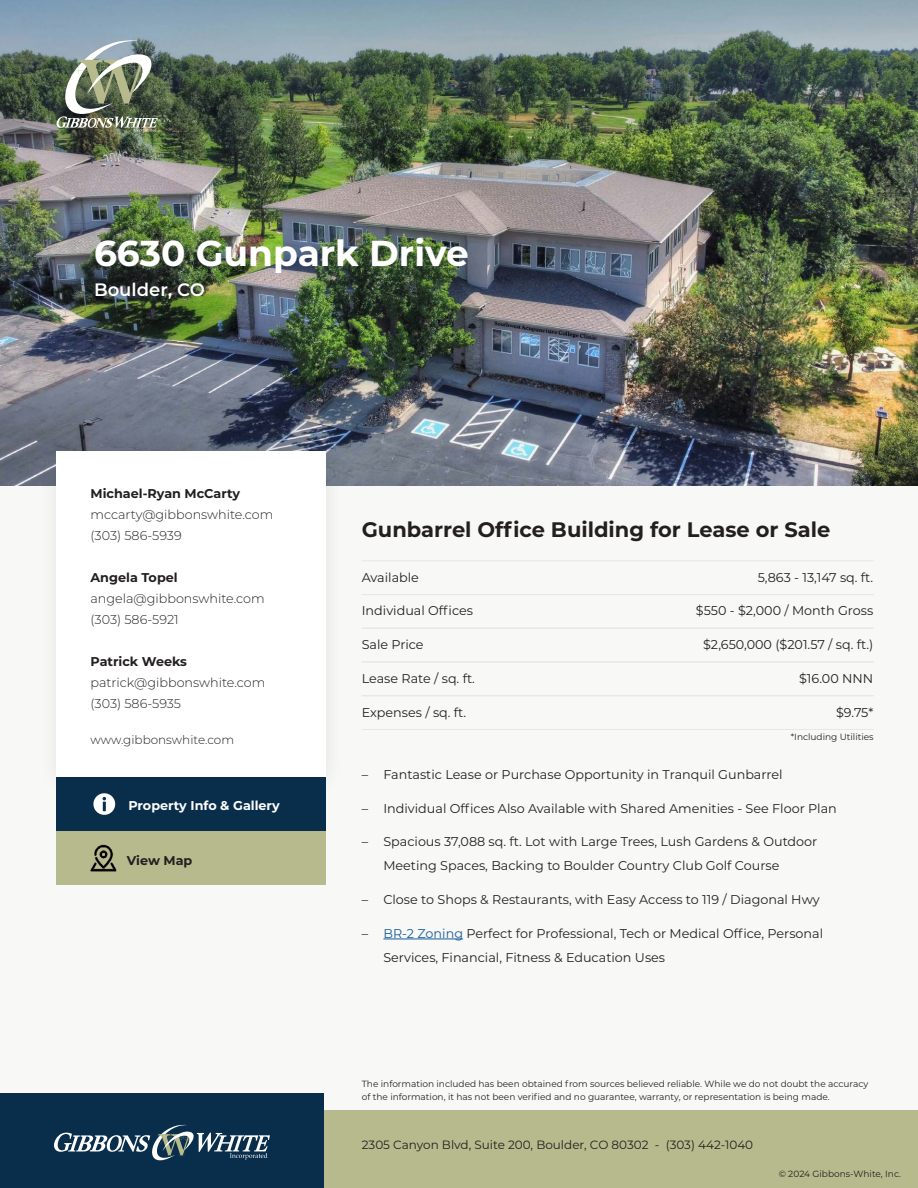
<style>
.page{position:relative;width:918px;height:1188px;background:#f8f8f7}
.page>*{position:absolute;margin:0;border:0;box-sizing:border-box;transform-origin:0 0}
.Property_Title{font:700 36px "Montserrat";color:#fff}
.Marketing_Intro{font:700 21px "Montserrat";color:#231f20}
.Property_Address{font:600 18px "Montserrat";color:#fff}
.Table_2_col{font:12.75px/24px "Montserrat";color:#231f20}
.t1{font:300 12.75px "Montserrat";color:#231f20}
.t2{font:700 12.75px "Montserrat";color:#231f20}
.t3{font:700 12.75px "Montserrat";color:#fff}
.t4{font:12px "Montserrat";color:#231f20}
.t5{font:300 12px "Montserrat";color:#231f20}
.Disclaimer{font:9px/13.5px "Montserrat";color:#231f20}
.s1{color:#175d9e}
</style>
<div class="page">
<img style="left:0;top:0;width:918px;height:486px">
<img style="left:54px;top:38px;width:110px;height:94px">
<div style="left:0;top:1094px;width:324px;height:94px;background:#092e4c"></div>
<div style="left:324px;top:1110px;width:594px;height:78px;background:#b7ba8d"></div>
<svg style="left:54px;top:1124px;width:216px;height:37px"></svg>
<hr style="left:362px;top:560px;width:512px;height:1px;background:#e6e7e9">
<hr style="left:362px;top:594px;width:512px;height:1px;background:#e6e7e9">
<hr style="left:362px;top:628px;width:512px;height:1px;background:#e6e7e9">
<hr style="left:362px;top:662px;width:512px;height:1px;background:#e6e7e9">
<hr style="left:362px;top:695px;width:512px;height:1px;background:#e6e7e9">
<hr style="left:362px;top:729px;width:512px;height:1px;background:#e6e7e9">
<hr style="left:383px;top:939px;width:80px;height:1px;background:#175d9e">
<div style="left:38px;top:434px;width:306px;height:364px;background:#231f20;opacity:.1"></div>
<div style="left:56px;top:452px;width:270px;height:327px;background:#fff"></div>
<div style="left:56px;top:777px;width:270px;height:54px;background:#092e4c"></div>
<svg style="left:93px;top:793px;width:22px;height:22px"></svg>
<div style="left:56px;top:831px;width:270px;height:54px;background:#b7ba8d"></div>
<img style="left:90px;top:844px;width:27px;height:28px">
<p class="Property_Title" style="left:94px;top:227px;width:376px">6630 Gunpark Drive</p>
<p class="Property_Address" style="left:94px;top:276px;width:113px">Boulder, CO</p>
<p class="t2" style="left:91px;top:485px;width:151px">Michael-Ryan McCarty</p>
<p class="t1" style="left:91px;top:506px;width:184px">mccarty@gibbonswhite.com</p>
<p class="t1" style="left:91px;top:527px;width:93px">(303) 586-5939</p>
<p class="t2" style="left:91px;top:569px;width:89px">Angela Topel</p>
<p class="t1" style="left:91px;top:590px;width:176px">angela@gibbonswhite.com</p>
<p class="t1" style="left:91px;top:611px;width:90px">(303) 586-5921</p>
<p class="t2" style="left:91px;top:653px;width:98px">Patrick Weeks</p>
<p class="t1" style="left:91px;top:674px;width:176px">patrick@gibbonswhite.com</p>
<p class="t1" style="left:91px;top:695px;width:92px">(303) 586-5935</p>
<p class="t5" style="left:91px;top:732px;width:145px">www.gibbonswhite.com</p>
<p class="t3" style="left:128px;top:797px;width:153px">Property Info &amp; Gallery</p>
<p class="t2" style="left:127px;top:851px;width:67px">View Map</p>
<p class="Marketing_Intro" style="left:362px;top:514px;width:470px">Gunbarrel Office Building for Lease or Sale</p>
<p class="Table_2_col" style="left:362px;top:565px;width:59px">Available</p>
<p class="Table_2_col" style="left:758px;top:565px;width:117px">5,863 - 13,147 sq. ft.</p>
<p class="Table_2_col" style="left:362px;top:598px;width:113px">Individual Offices</p>
<p class="Table_2_col" style="left:696px;top:598px;width:179px">$550 - $2,000 / Month Gross</p>
<p class="Table_2_col" style="left:362px;top:632px;width:63px">Sale Price</p>
<p class="Table_2_col" style="left:703px;top:632px;width:172px">$2,650,000 ($201.57 / sq. ft.)</p>
<p class="Table_2_col" style="left:362px;top:666px;width:115px">Lease Rate / sq. ft.</p>
<p class="Table_2_col" style="left:799px;top:666px;width:76px">$16.00 NNN</p>
<p class="Table_2_col" style="left:362px;top:700px;width:106px">Expenses / sq. ft.</p>
<p class="Table_2_col" style="left:836px;top:700px;width:39px">$9.75*</p>
<p class="Disclaimer" style="left:791px;top:730px;width:84px">*Including Utilities</p>
<p class="Table_2_col" style="left:362px;top:762px;width:422px">– Fantastic Lease or Purchase Opportunity in Tranquil Gunbarrel</p>
<p class="Table_2_col" style="left:362px;top:796px;width:477px">– Individual Offices Also Available with Shared Amenities - See Floor Plan</p>
<p class="Table_2_col" style="left:383px;top:829px;width:435px;text-indent:-22px">– Spacious 37,088 sq. ft. Lot with Large Trees, Lush Gardens &amp; Outdoor<br>Meeting Spaces, Backing to Boulder Country Club Golf Course</p>
<p class="Table_2_col" style="left:362px;top:887px;width:459px">– Close to Shops &amp; Restaurants, with Easy Access to 119 / Diagonal Hwy</p>
<p class="Table_2_col" style="left:383px;top:921px;width:441px;text-indent:-22px">– <span class="s1">BR-2 Zoning</span> Perfect for Professional, Tech or Medical Office, Personal<br>Services, Financial, Fitness &amp; Education Uses</p>
<p class="Disclaimer" style="left:362px;top:1076px;width:508px">The information included has been obtained from sources believed reliable. While we do not doubt the accuracy of the information, it has not been verified and no guarantee, warranty, or representation is being made.</p>
<p class="t4" style="left:362px;top:1137px;width:393px">2305 Canyon Blvd, Suite 200, Boulder, CO 80302 - (303) 442-1040</p>
<p class="Disclaimer" style="left:779px;top:1167px;width:124px">© 2024 Gibbons-White, Inc.</p>
</div>
